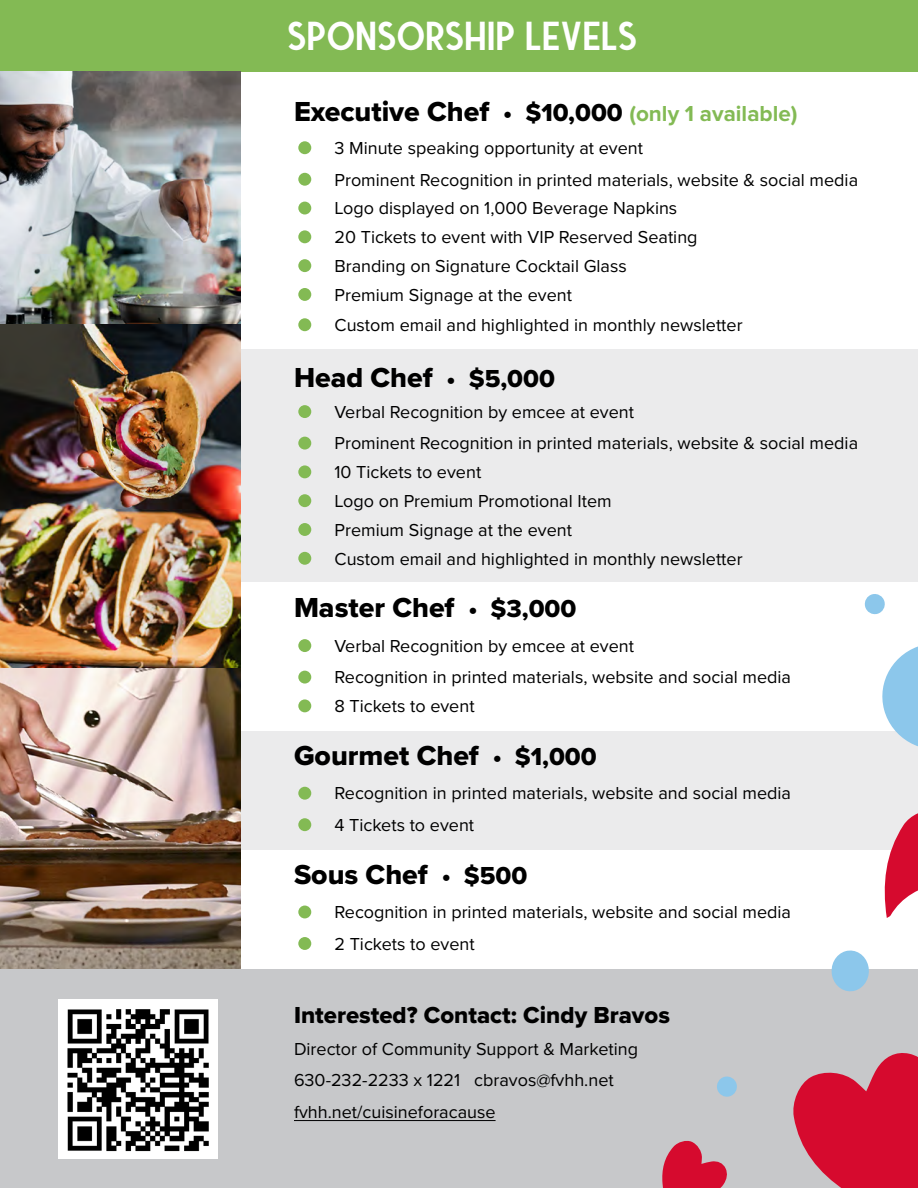
<style>
.page{position:relative;width:918px;height:1188px;background:#fff}
.page>*{position:absolute;margin:0;border:0;box-sizing:border-box;transform-origin:0 0}
.t1{font:45px "Ferghaus Sans";letter-spacing:.025em;color:#fff}
.t2{font:28.5px "Proxima Nova Extrabld";color:#000}
.t3{font:24px "Proxima Nova Extrabld";color:#000}
.t4{font:700 22.5px "Proxima Nova";color:#83ba54}
.t5{font:18px/31.5px "Proxima Nova";color:#000}
.s1{font-family:"Proxima Nova Extrabld";font-weight:400;font-size:28.5px;color:#000}
.s2{font-family:"Proxima Nova Extrabld";font-weight:400;font-size:25.5px;color:#000}
.s3{font-size:60px;color:#83ba54}
.s4{font-size:25.5px}
</style>
<div class="page">
<div style="left:0;top:731px;width:918px;height:119px;background:#ebebec"></div>
<img style="left:0;top:71px;width:240px;height:899px">
<div style="left:0;top:970px;width:918px;height:218px;background:#c7c8ca"></div>
<img style="left:0;top:349px;width:918px;height:232px">
<div style="left:0;top:0;width:918px;height:71px;background:#83ba54"></div>
<hr style="left:294px;top:1120px;width:202px;height:1px;background:#000">
<img style="left:58px;top:1000px;width:159px;height:159px">
<svg style="left:882px;top:646px;width:36px;height:101px"></svg>
<svg style="left:864px;top:594px;width:21px;height:21px"></svg>
<svg style="left:717px;top:1076px;width:20px;height:21px"></svg>
<svg style="left:793px;top:1053px;width:125px;height:135px"></svg>
<svg style="left:662px;top:1140px;width:65px;height:48px"></svg>
<svg style="left:884px;top:813px;width:34px;height:105px"></svg>
<svg style="left:830px;top:950px;width:41px;height:42px"></svg>
<h1 class="t1" style="left:289px;top:13px;width:351px">SPONSORSHIP LEVELS</h1>
<p class="t4" style="left:294px;top:101px;width:505px"><span class="s1">Executive Chef</span> <span class="s2">• $10,000</span> (only 1 available)</p>
<p class="t5" style="left:294px;top:132px;width:351px"><span class="s3">•</span> 3 Minute speaking opportunity at event</p>
<p class="t5" style="left:294px;top:163px;width:566px"><span class="s3">•</span> Prominent Recognition in printed materials, website &amp; social media</p>
<p class="t5" style="left:294px;top:192px;width:385px"><span class="s3">•</span> Logo displayed on 1,000 Beverage Napkins</p>
<p class="t5" style="left:294px;top:221px;width:405px"><span class="s3">•</span> 20 Tickets to event with VIP Reserved Seating</p>
<p class="t5" style="left:294px;top:249px;width:334px"><span class="s3">•</span> Branding on Signature Cocktail Glass</p>
<p class="t5" style="left:294px;top:278px;width:280px"><span class="s3">•</span> Premium Signage at the event</p>
<p class="t5" style="left:294px;top:309px;width:450px"><span class="s3">•</span> Custom email and highlighted in monthly newsletter</p>
<h2 class="t2" style="left:294px;top:356px;width:263px">Head Chef <span class="s4">• $5,000</span></h2>
<p class="t5" style="left:294px;top:395px;width:342px"><span class="s3">•</span> Verbal Recognition by emcee at event</p>
<p class="t5" style="left:294px;top:427px;width:566px"><span class="s3">•</span> Prominent Recognition in printed materials, website &amp; social media</p>
<p class="t5" style="left:294px;top:456px;width:189px"><span class="s3">•</span> 10 Tickets to event</p>
<p class="t5" style="left:294px;top:484px;width:319px"><span class="s3">•</span> Logo on Premium Promotional Item</p>
<p class="t5" style="left:294px;top:513px;width:280px"><span class="s3">•</span> Premium Signage at the event</p>
<p class="t5" style="left:294px;top:542px;width:450px"><span class="s3">•</span> Custom email and highlighted in monthly newsletter</p>
<h2 class="t2" style="left:294px;top:587px;width:284px">Master Chef <span class="s4">• $3,000</span></h2>
<p class="t5" style="left:294px;top:629px;width:342px"><span class="s3">•</span> Verbal Recognition by emcee at event</p>
<p class="t5" style="left:294px;top:661px;width:499px"><span class="s3">•</span> Recognition in printed materials, website and social media</p>
<p class="t5" style="left:294px;top:690px;width:182px"><span class="s3">•</span> 8 Tickets to event</p>
<h2 class="t2" style="left:294px;top:734px;width:304px">Gourmet Chef <span class="s4">• $1,000</span></h2>
<p class="t5" style="left:294px;top:777px;width:499px"><span class="s3">•</span> Recognition in printed materials, website and social media</p>
<p class="t5" style="left:294px;top:808px;width:182px"><span class="s3">•</span> 4 Tickets to event</p>
<h2 class="t2" style="left:294px;top:853px;width:235px">Sous Chef <span class="s4">• $500</span></h2>
<p class="t5" style="left:294px;top:896px;width:499px"><span class="s3">•</span> Recognition in printed materials, website and social media</p>
<p class="t5" style="left:294px;top:927px;width:182px"><span class="s3">•</span> 2 Tickets to event</p>
<h3 class="t3" style="left:294px;top:997px;width:378px">Interested? Contact: Cindy Bravos</h3>
<p class="t5" style="left:294px;top:1032px;width:346px">Director of Community Support &amp; Marketing<br>630-232-2233 x 1221 cbravos@fvhh.net fvhh.net/cuisineforacause</p>
</div>
